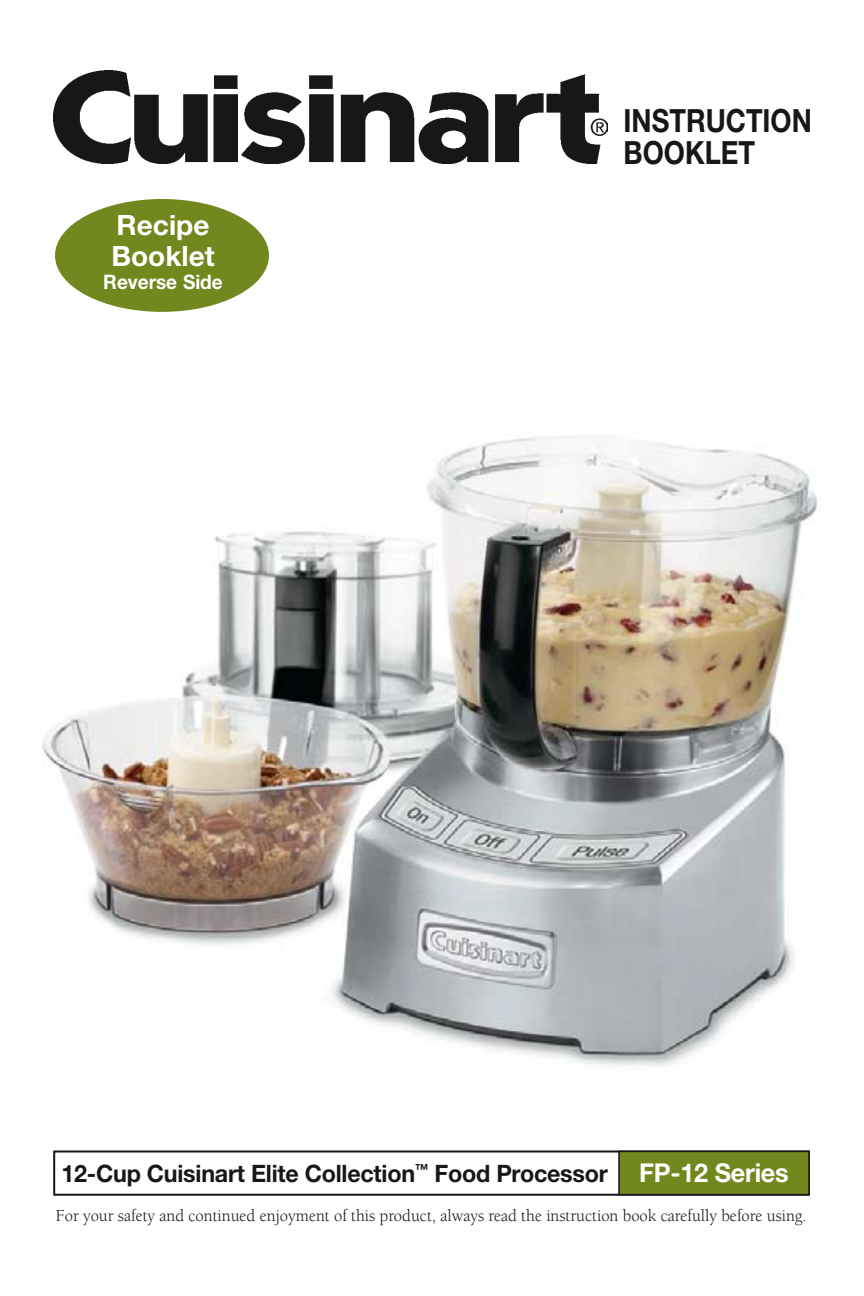
<style>
.page{position:relative;width:864px;height:1296px;background:#fff}
.page>*{position:absolute;margin:0;border:0;box-sizing:border-box;transform-origin:0 0}
.t1{font:700 32px/32px "Helvetica Neue LT Std";color:#191617;scale:.85 1}
.t2{font:700 28px/30.8px "Helvetica Neue LT Std";color:#fff}
.t3{font:700 24px "Helvetica Neue LT Std";letter-spacing:-.01em;color:#191617}
.t4{font:700 20px "Helvetica Neue LT Std";color:#fff;scale:.95 1}
.t5{font:17.2px "Berkeley Std";color:#191617;scale:.96 1}
.s1{font-size:26px;color:#fff}
</style>
<div class="page">
<img style="left:42px;top:436px;width:776px;height:631px">
<img style="left:54px;top:71px;width:554px;height:93px">
<div style="left:53px;top:1150px;width:757px;height:46px;border:2px solid #191617"></div>
<div style="left:619px;top:1151px;width:190px;height:44px;background:#72871d"></div>
<div style="left:618px;top:1151px;width:192px;height:44px;border:2px solid #191617"></div>
<div style="left:55px;top:199px;width:214px;height:113px;background:#72871d;border-radius:50%"></div>
<h2 class="t2" style="left:111px;top:209px;width:105px">Recipe<br>Booklet</h2>
<p class="t4" style="left:103px;top:269px;width:127px">Reverse Side</p>
<h1 class="t1" style="left:624px;top:104px;width:223px">INSTRUCTION<br>BOOKLET</h1>
<h3 class="t3" style="left:61px;top:1158px;width:729px">12-Cup Cuisinart Elite Collection<sup>™</sup> Food Processor <span class="s1">FP-12 Series</span></h3>
<p class="t5" style="left:56px;top:1206px;width:784px">For your safety and continued enjoyment of this product, always read the instruction book carefully before using.</p>
</div>
